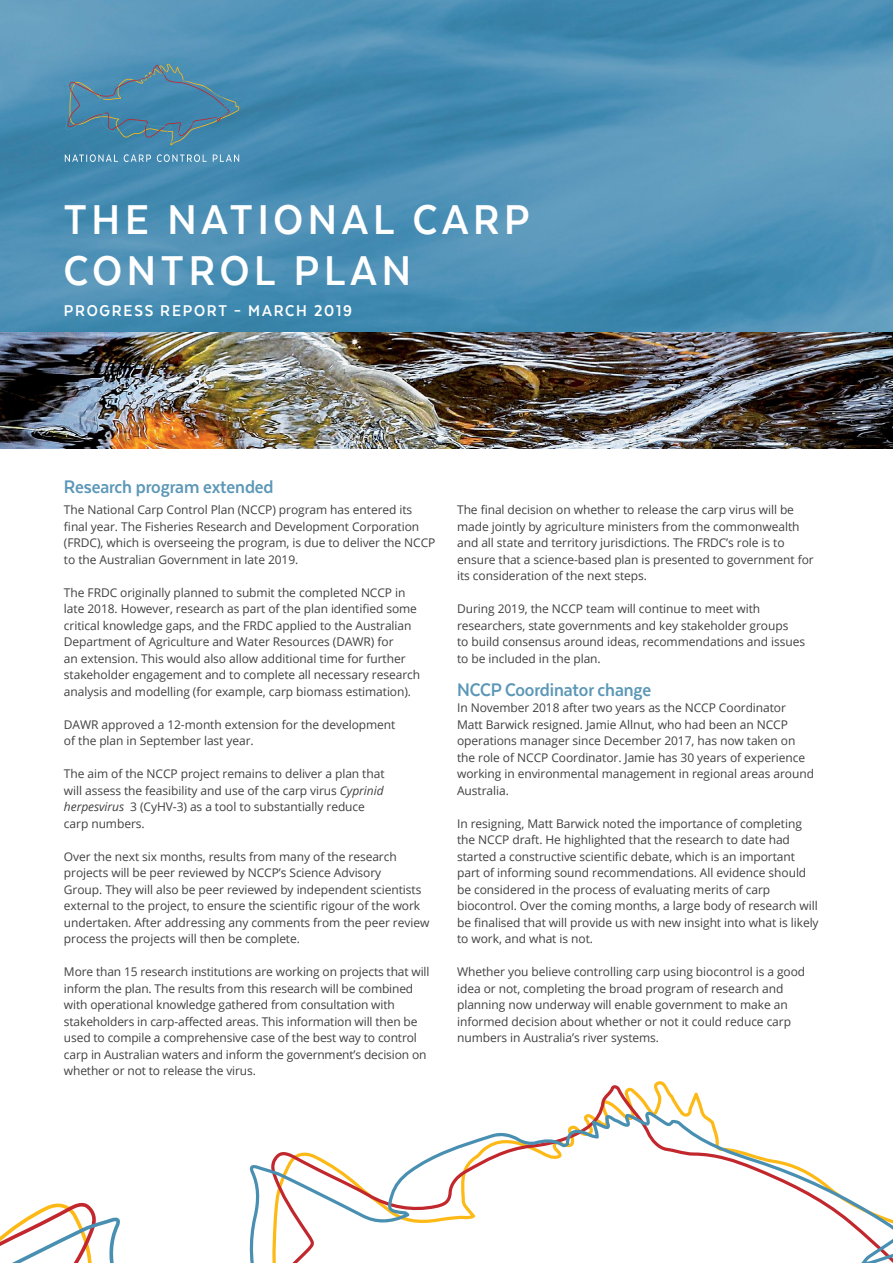
<style>
.page{position:relative;width:893px;height:1263px;background:#fff}
.page>*{position:absolute;margin:0;border:0;box-sizing:border-box;transform-origin:0 0}
.t1{font:700 48px/51px "Texta Narrow";letter-spacing:.1em;color:#fff}
.t2{font:700 21px "Texta Narrow";letter-spacing:-.005em;color:#5c97b7}
.t3{font:700 18px "Texta Narrow";letter-spacing:.1em;color:#fff}
.t4{font:12px/16.5px "Open Sans";letter-spacing:-.005em;color:#414042}
.s1{font-style:italic}
</style>
<div class="page">
<img style="left:0;top:0;width:893px;height:333px">
<svg style="left:0;top:1202px;width:120px;height:61px"></svg>
<svg style="left:599px;top:1085px;width:105px;height:26px"></svg>
<svg style="left:249px;top:1111px;width:644px;height:152px"></svg>
<img style="left:0;top:333px;width:893px;height:115px">
<svg style="left:65px;top:154px;width:174px;height:8px"></svg>
<svg style="left:63px;top:63px;width:176px;height:82px;background:#4b88a8"></svg>
<h1 class="t1" style="left:64px;top:193px;width:467px">THE NATIONAL CARP<br>CONTROL PLAN</h1>
<h3 class="t3" style="left:64px;top:301px;width:290px">PROGRESS REPORT – MARCH 2019</h3>
<h2 class="t2" style="left:64px;top:476px;width:211px">Research program extended</h2>
<p class="t4" style="left:64px;top:501px;width:373px">The National Carp Control Plan (NCCP) program has entered its final year. The Fisheries Research and Development Corporation (FRDC), which is overseeing the program, is due to deliver the NCCP to the Australian Government in late 2019.</p>
<p class="t4" style="left:64px;top:584px;width:358px">The FRDC originally planned to submit the completed NCCP in late 2018. However, research as part of the plan identified some critical knowledge gaps, and the FRDC applied to the Australian Department of Agriculture and Water Resources (DAWR) for<br>an extension. This would also allow additional time for further stakeholder engagement and to complete all necessary research analysis and modelling (for example, carp biomass estimation).</p>
<p class="t4" style="left:64px;top:716px;width:333px">DAWR approved a 12-month extension for the development of the plan in September last year.</p>
<p class="t4" style="left:64px;top:765px;width:322px">The aim of the NCCP project remains to deliver a plan that will assess the feasibility and use of the carp virus <span class="s1">Cyprinid herpesvirus</span> 3 (CyHV-3) as a tool to substantially reduce carp numbers.</p>
<p class="t4" style="left:64px;top:848px;width:367px">Over the next six months, results from many of the research projects will be peer reviewed by NCCP’s Science Advisory<br>Group. They will also be peer reviewed by independent scientists external to the project, to ensure the scientific rigour of the work undertaken. After addressing any comments from the peer review process the projects will then be complete.</p>
<p class="t4" style="left:64px;top:963px;width:367px">More than 15 research institutions are working on projects that will inform the plan. The results from this research will be combined with operational knowledge gathered from consultation with stakeholders in carp-affected areas. This information will then be used to compile a comprehensive case of the best way to control carp in Australian waters and inform the government’s decision on whether or not to release the virus.</p>
<p class="t4" style="left:457px;top:501px;width:358px">The final decision on whether to release the carp virus will be made jointly by agriculture ministers from the commonwealth and all state and territory jurisdictions. The FRDC’s role is to ensure that a science-based plan is presented to government for its consideration of the next steps.</p>
<p class="t4" style="left:457px;top:600px;width:349px">During 2019, the NCCP team will continue to meet with researchers, state governments and key stakeholder groups<br>to build consensus around ideas, recommendations and issues to be included in the plan.</p>
<h2 class="t2" style="left:457px;top:678px;width:196px">NCCP Coordinator change</h2>
<p class="t4" style="left:457px;top:699px;width:358px">In November 2018 after two years as the NCCP Coordinator Matt Barwick resigned. Jamie Allnut, who had been an NCCP operations manager since December 2017, has now taken on the role of NCCP Coordinator. Jamie has 30 years of experience working in environmental management in regional areas around Australia.</p>
<p class="t4" style="left:457px;top:815px;width:363px">In resigning, Matt Barwick noted the importance of completing the NCCP draft. He highlighted that the research to date had started a constructive scientific debate, which is an important part of informing sound recommendations. All evidence should be considered in the process of evaluating merits of carp biocontrol. Over the coming months, a large body of research will be finalised that will provide us with new insight into what is likely to work, and what is not.</p>
<p class="t4" style="left:457px;top:963px;width:350px">Whether you believe controlling carp using biocontrol is a good idea or not, completing the broad program of research and planning now underway will enable government to make an informed decision about whether or not it could reduce carp numbers in Australia’s river systems.</p>
</div>
